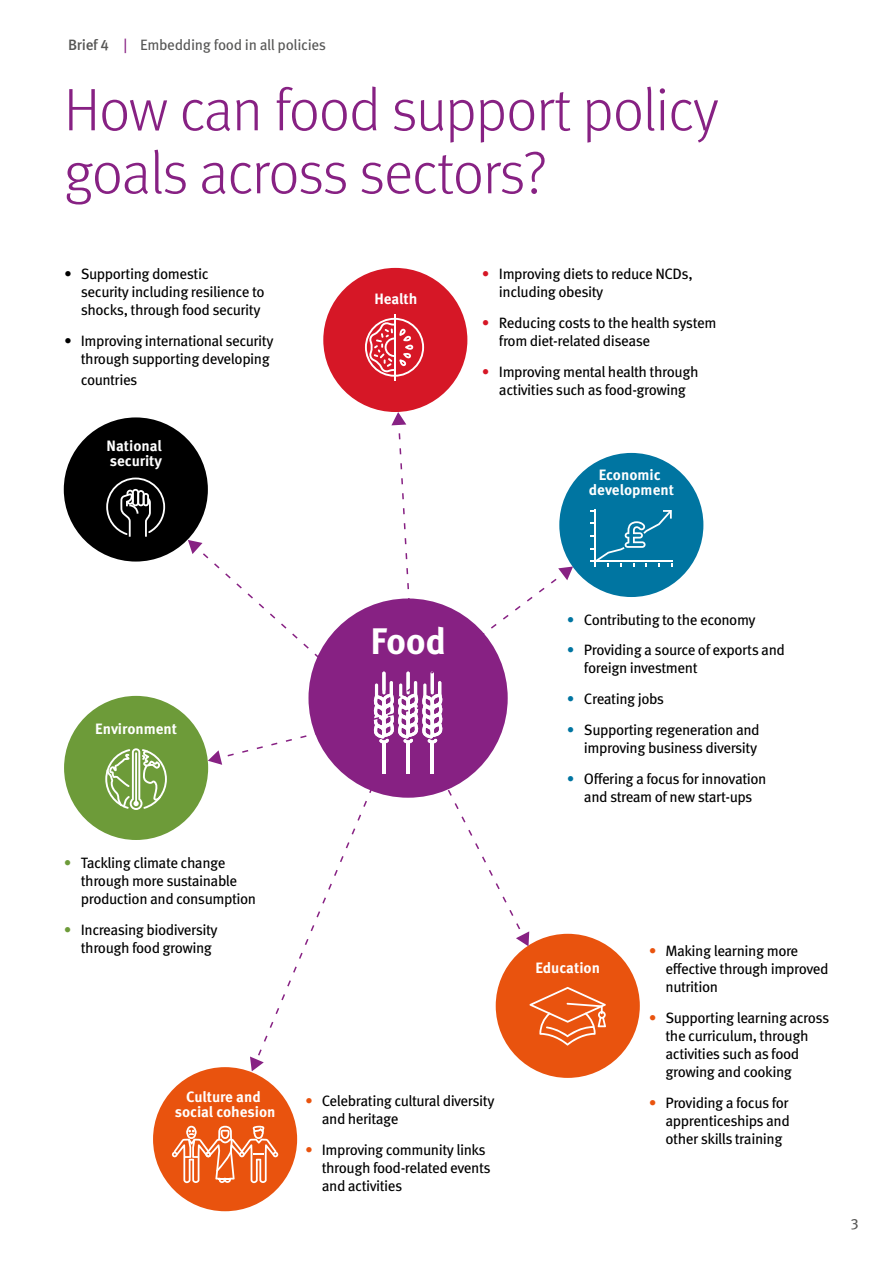
<style>
.page{position:relative;width:893px;height:1263px;background:#fff}
.page>*{position:absolute;margin:0;border:0;box-sizing:border-box;transform-origin:0 0}
.t1{font:300 60px/63px "Meta OT";letter-spacing:-.02em;color:#872183}
.t2{font:700 36.9px "Meta OT";color:#fff}
.t3{font:15px/18px "Meta OT";letter-spacing:-.03em;color:#000}
.t4{font:700 15px/15px "Meta OT";color:#fff;text-align:center}
.t5{font:15px "Meta OT";letter-spacing:-.02em;color:#575756}
.s1{font-weight:500}
.s2{color:#872183}
.s3{font-style:italic}
.s4{color:#d61726}
.s5{color:#6d9b39}
.s6{font-style:italic;color:#e9530e}
.s7{color:#0075a1}
</style>
<div class="page">
<div style="left:64px;top:696px;width:144px;height:144px;background:#6d9b39;border-radius:50%"></div>
<svg style="left:105px;top:748px;width:62px;height:62px"></svg>
<div style="left:559px;top:453px;width:144px;height:144px;background:#0075a1;border-radius:50%"></div>
<div style="left:64px;top:417px;width:144px;height:144px;background:#000;border-radius:50%"></div>
<div style="left:153px;top:1067px;width:144px;height:144px;background:#e9530e;border-radius:50%"></div>
<svg style="left:172px;top:1125px;width:106px;height:58px"></svg>
<div style="left:323px;top:268px;width:144px;height:144px;background:#d61726;border-radius:50%"></div>
<hr style="left:394px;top:314px;width:2px;height:66px;background:#fff">
<svg style="left:365px;top:318px;width:59px;height:59px"></svg>
<svg style="left:106px;top:478px;width:59px;height:59px"></svg>
<svg style="left:188px;top:412px;width:485px;height:659px"></svg>
<p class="t5" style="left:68px;top:35px;width:260px"><span class="s1">Brief 4</span> <span class="s2">|</span> Embedding food in all policies</p>
<h1 class="t1" style="left:64px;top:79px;width:657px">How can food support policy goals across sectors?</h1>
<p class="t3" style="left:81px;top:265px;width:185px;text-indent:-17px"><span class="s3">•</span> Supporting domestic<br>security including resilience to shocks, through food security</p>
<p class="t3" style="left:64px;top:332px;width:211px;text-align:right"><span class="s3">•</span> Improving international security through supporting developing</p>
<p class="t3" style="left:81px;top:371px;width:58px">countries</p>
<p class="t4" style="left:107px;top:438px;width:57px;text-align:left">National security</p>
<p class="t4" style="left:374px;top:291px;width:44px">Health</p>
<p class="t3" style="left:499px;top:265px;width:195px;text-indent:-17px"><span class="s4">•</span> Improving diets to reduce NCDs, including obesity</p>
<p class="t3" style="left:499px;top:314px;width:219px;text-indent:-17px"><span class="s4">•</span> Reducing costs to the health system from diet-related disease</p>
<p class="t3" style="left:482px;top:363px;width:218px;text-align:center"><span class="s4">•</span> Improving mental health through activities such as food-growing</p>
<p class="t4" style="left:589px;top:467px;width:87px">Economic development</p>
<p class="t4" style="left:95px;top:721px;width:83px">Environment</p>
<p class="t3" style="left:81px;top:854px;width:177px;text-indent:-17px"><span class="s5">•</span> Tackling climate change through more sustainable production and consumption</p>
<p class="t3" style="left:81px;top:920px;width:138px;text-indent:-17px"><span class="s5">•</span> Increasing biodiversity through food growing</p>
<h2 class="t2" style="left:371px;top:618px;width:77px">Food</h2>
<p class="t4" style="left:175px;top:1090px;width:102px">Culture and social cohesion</p>
<p class="t3" style="left:322px;top:1092px;width:174px;text-indent:-17px"><span class="s6">•</span> Celebrating cultural diversity and heritage</p>
<p class="t3" style="left:322px;top:1141px;width:171px;text-indent:-17px"><span class="s6">•</span> Improving community links through food-related events and activities</p>
<p class="t3" style="left:567px;top:611px;width:190px"><span class="s7">•</span> Contributing to the economy</p>
<p class="t3" style="left:584px;top:641px;width:203px;text-indent:-17px"><span class="s7">•</span> Providing a source of exports and foreign investment</p>
<p class="t3" style="left:567px;top:690px;width:99px"><span class="s7">•</span> Creating jobs</p>
<p class="t3" style="left:567px;top:721px;width:194px;text-align:right"><span class="s7">•</span> Supporting regeneration and improving business diversity</p>
<p class="t3" style="left:567px;top:770px;width:201px;text-align:center"><span class="s7">•</span> Offering a focus for innovation and stream of new start-ups</p>
<p class="t4" style="left:535px;top:961px;width:66px">Education</p>
<p class="t3" style="left:665px;top:942px;width:165px;text-indent:-17px"><span class="s6">•</span> Making learning more effective through improved nutrition</p>
<p class="t3" style="left:665px;top:1009px;width:165px;text-indent:-17px"><span class="s6">•</span> Supporting learning across the curriculum, through activities such as food growing and cooking</p>
<p class="t3" style="left:665px;top:1093px;width:126px;text-align:justify;text-indent:-17px"><span class="s6">•</span> Providing a focus for apprenticeships and other skills training</p>
<p class="t5" style="left:850px;top:1214px;width:10px">3</p>
</div>
